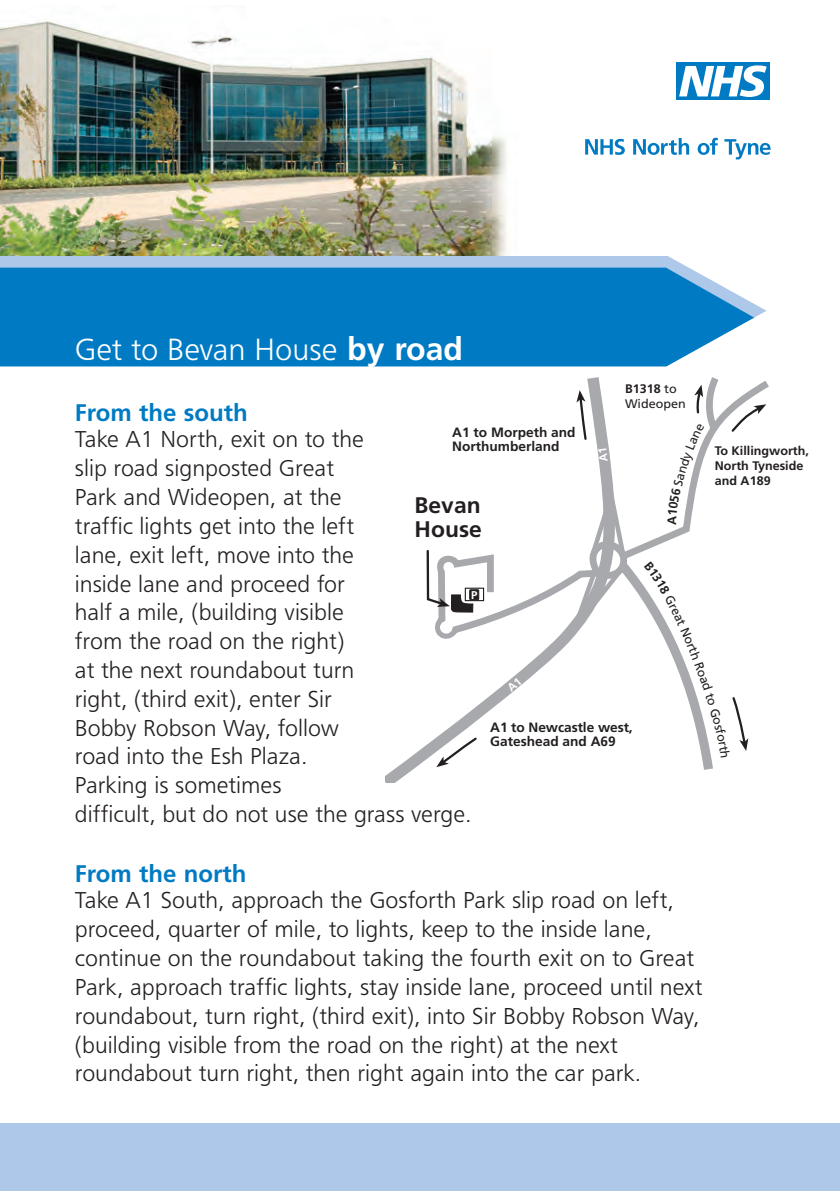
<style>
.page{position:relative;width:840px;height:1191px;background:#fff}
.page>*{position:absolute;margin:0;border:0;box-sizing:border-box;transform-origin:0 0}
.t1{font:300 32px "Frutus T";color:#fff}
.t2{font:300 24px/28.8px "Frutus T";color:#231f20}
.t3{font:700 24px "Frutiger";color:#007bc3}
.t4{font:700 22.6px/23.2px "Frutiger";color:#231f20}
.t5{font:700 13.6px/13.6px "Frutiger";color:#231f20}
.t6{font:700 12.4px/15px "Frutiger";color:#231f20}
.t7{font:12.4px/15px "Frutiger";color:#231f20}
.t8{font:700 11.2px "Frutiger";color:#fff}
.s1{font-family:"Frutiger";font-weight:700}
.s2{font-weight:700}
</style>
<div class="page">
<img style="left:0;top:21px;width:507px;height:235px">
<div style="left:0;top:1123px;width:839px;height:68px;background:#adc8e8"></div>
<div style="left:676px;top:62px;width:93px;height:38px;background:#007ac2"></div>
<svg style="left:679px;top:65px;width:87px;height:32px"></svg>
<svg style="left:585px;top:139px;width:39px;height:16px"></svg>
<svg style="left:633px;top:138px;width:55px;height:17px"></svg>
<svg style="left:697px;top:138px;width:20px;height:17px"></svg>
<svg style="left:724px;top:139px;width:46px;height:20px"></svg>
<svg style="left:386px;top:366px;width:234px;height:416px"></svg>
<svg style="left:431px;top:374px;width:338px;height:269px"></svg>
<div style="left:464px;top:587px;width:20px;height:14px;border:1px solid #231f20"></div>
<div style="left:439px;top:621px;width:13px;height:12px;background:#fff;border-radius:50%"></div>
<div style="left:469px;top:590px;width:9px;height:9px;background:#231f20"></div>
<div style="left:469px;top:589px;width:10px;height:11px;border:1px solid #231f20"></div>
<svg style="left:425px;top:549px;width:48px;height:64px"></svg>
<svg style="left:436px;top:735px;width:42px;height:32px"></svg>
<svg style="left:0;top:256px;width:766px;height:63px;fill:#adc8e8"></svg>
<div style="left:0;top:268px;width:753px;height:98px;background:#007bc3"></div>
<svg style="left:506px;top:678px;width:15px;height:14px"></svg>
<svg style="left:571px;top:369px;width:194px;height:410px"></svg>
<h1 class="t1" style="left:75px;top:330px;width:389px">Get to Bevan House <span class="s1">by road</span></h1>
<p class="t7" style="left:624px;top:382px;width:62px"><span class="s2">B1318</span> to<br>Wideopen</p>
<p class="t3" style="left:75px;top:403px;width:174px">From the south</p>
<p class="t2" style="left:75px;top:425px;width:398px">Take A1 North, exit on to the<br>slip road signposted Great<br>Park and Wideopen, at the<br>traffic lights get into the left<br>lane, exit left, move into the<br>inside lane and proceed for<br>half a mile, (building visible<br>from the road on the right)<br>at the next roundabout turn<br>right, (third exit), enter Sir<br>Bobby Robson Way, follow<br>road into the Esh Plaza.<br>Parking is sometimes<br>difficult, but do not use the grass verge.</p>
<p class="t3" style="left:75px;top:863px;width:173px">From the north</p>
<p class="t2" style="left:75px;top:885px;width:629px">Take A1 South, approach the Gosforth Park slip road on left, proceed, quarter of mile, to lights, keep to the inside lane, continue on the roundabout taking the fourth exit on to Great Park, approach traffic lights, stay inside lane, proceed until next roundabout, turn right, (third exit), into Sir Bobby Robson Way, (building visible from the road on the right) at the next roundabout turn right, then right again into the car park.</p>
<p class="t5" style="left:452px;top:426px;width:125px;line-height:14.2px">A1 to Morpeth and<br>Northumberland</p>
<p class="t4" style="left:414px;top:496px;width:69px">Bevan<br>House</p>
<p class="t8" style="left:471px;top:590px;width:8px">P</p>
<p class="t5" style="left:490px;top:721px;width:144px">A1 to Newcastle west,<br>Gateshead and A69</p>
<p class="t6" style="left:714px;top:444px;width:96px">To Killingworth,<br>North Tyneside and A189</p>
</div>
